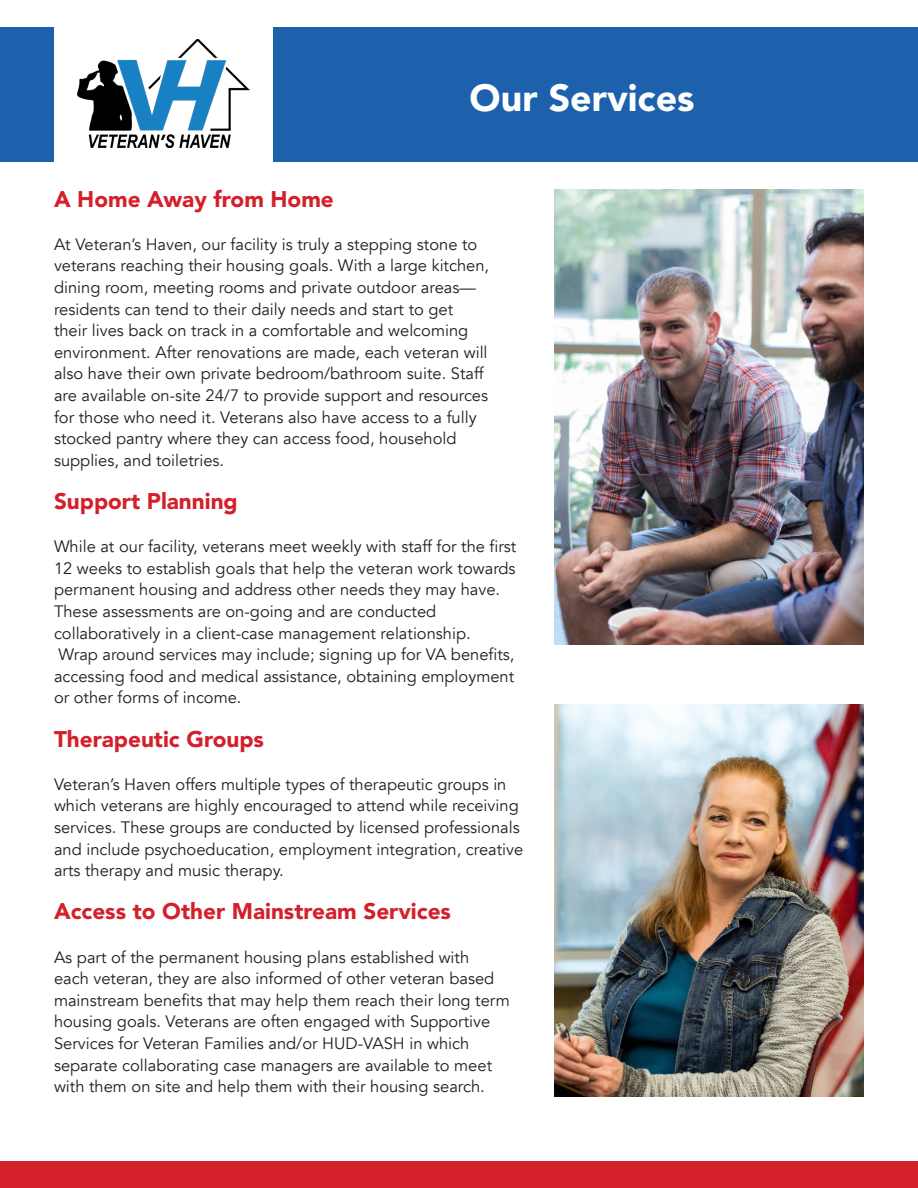
<style>
.page{position:relative;width:918px;height:1188px;background:#fff}
.page>*{position:absolute;margin:0;border:0;box-sizing:border-box;transform-origin:0 0}
.Syneos_Default_Style{font:900 37.5px "Avenir";color:#fff}
.Syneos_Default_Style-2{font:900 22.5px "Avenir";color:#d3202b}
.Syneos_Default_Style-3{font:16.5px/21.6px "Avenir";color:#231f20}
</style>
<div class="page">
<img style="left:78px;top:39px;width:172px;height:108px">
<div style="left:0;top:27px;width:54px;height:135px;background:#1d61ad"></div>
<div style="left:273px;top:27px;width:645px;height:135px;background:#1d61ad"></div>
<div style="left:0;top:1161px;width:918px;height:27px;background:#d3202a"></div>
<img style="left:554px;top:189px;width:310px;height:455px">
<img style="left:554px;top:704px;width:310px;height:392px">
<p class="Syneos_Default_Style" style="left:470px;top:66px;width:226px">Our Services</p>
<p class="Syneos_Default_Style-2" style="left:54px;top:179px;width:281px">A Home Away from Home</p>
<p class="Syneos_Default_Style-3" style="left:54px;top:234px;width:437px">At Veteran’s Haven, our facility is truly a stepping stone to veterans reaching their housing goals. With a large kitchen, dining room, meeting rooms and private outdoor areas— residents can tend to their daily needs and start to get</p>
<p class="Syneos_Default_Style-3" style="left:54px;top:320px;width:435px">their lives back on track in a comfortable and welcoming environment. After renovations are made, each veteran will</p>
<p class="Syneos_Default_Style-3" style="left:54px;top:363px;width:431px">also have their own private bedroom/bathroom suite. Staff</p>
<p class="Syneos_Default_Style-3" style="left:54px;top:385px;width:436px">are available on-site 24/7 to provide support and resources</p>
<p class="Syneos_Default_Style-3" style="left:54px;top:406px;width:424px">for those who need it. Veterans also have access to a fully stocked pantry where they can access food, household supplies, and toiletries.</p>
<p class="Syneos_Default_Style-2" style="left:54px;top:482px;width:185px">Support Planning</p>
<p class="Syneos_Default_Style-3" style="left:54px;top:536px;width:464px">While at our facility, veterans meet weekly with staff for the first 12 weeks to establish goals that help the veteran work towards permanent housing and address other needs they may have.<br>These assessments are on-going and are conducted collaboratively in a client-case management relationship.</p>
<p class="Syneos_Default_Style-3" style="left:54px;top:644px;width:462px;text-align:justify">Wrap around services may include; signing up for VA benefits, accessing food and medical assistance, obtaining employment or other forms of income.</p>
<p class="Syneos_Default_Style-2" style="left:54px;top:719px;width:211px">Therapeutic Groups</p>
<p class="Syneos_Default_Style-3" style="left:54px;top:774px;width:471px">Veteran’s Haven offers multiple types of therapeutic groups in which veterans are highly encouraged to attend while receiving services. These groups are conducted by licensed professionals and include psychoeducation, employment integration, creative arts therapy and music therapy.</p>
<p class="Syneos_Default_Style-2" style="left:54px;top:892px;width:399px">Access to Other Mainstream Services</p>
<p class="Syneos_Default_Style-3" style="left:54px;top:946px;width:417px">As part of the permanent housing plans established with</p>
<p class="Syneos_Default_Style-3" style="left:54px;top:968px;width:457px">each veteran, they are also informed of other veteran based mainstream benefits that may help them reach their long term housing goals. Veterans are often engaged with Supportive Services for Veteran Families and/or HUD-VASH in which separate collaborating case managers are available to meet with them on site and help them with their housing search.</p>
</div>
